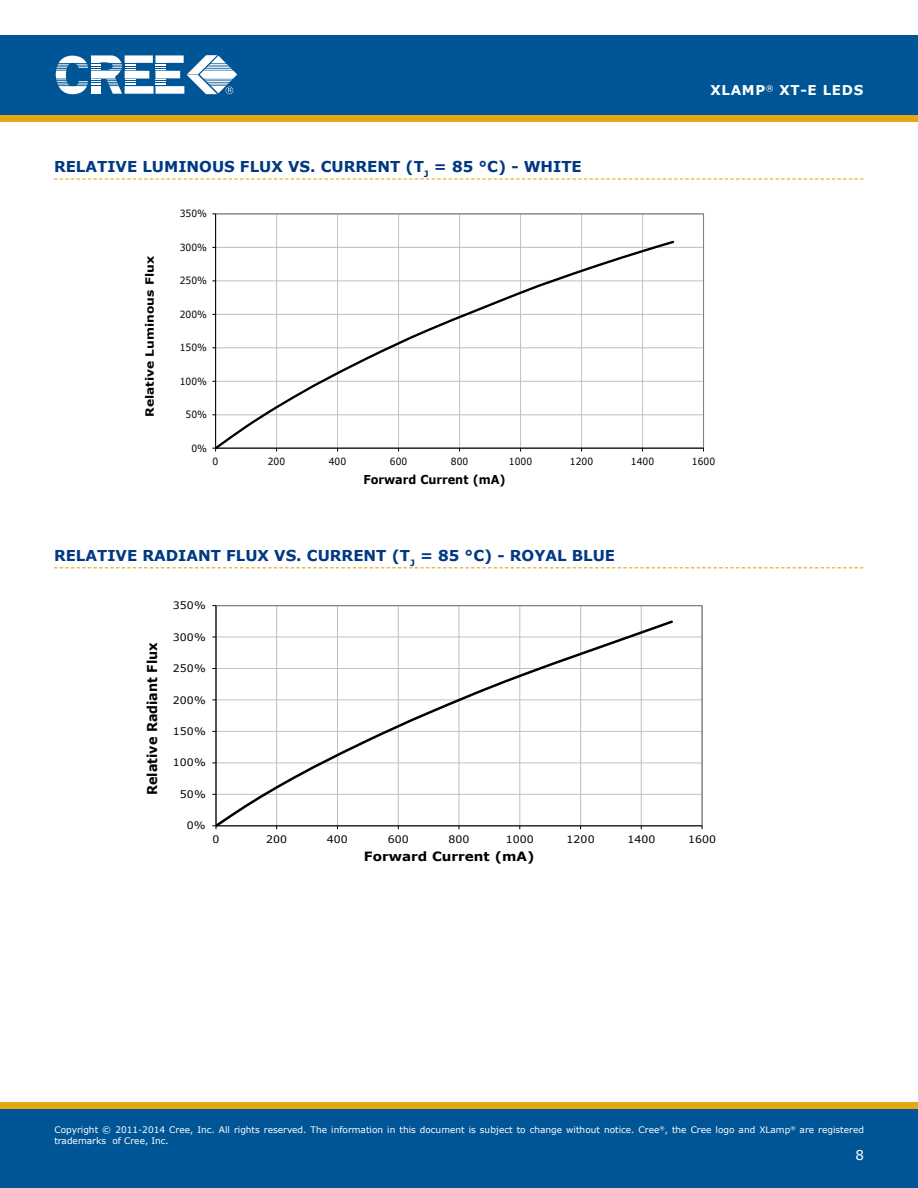
<style>
.page{position:relative;width:918px;height:1188px;background:#fff}
.page>*{position:absolute;margin:0;border:0;box-sizing:border-box;transform-origin:0 0}
.t1{font:700 15px "Verdana";color:#003882}
.t2{font:700 13.5px "Verdana";color:#000;scale:.94 1}
.t3{font:700 13.5px "Verdana";letter-spacing:.05em;color:#fffffe}
.t4{font:13.5px "Verdana";color:#fff}
.t5{font:700 12.75px "Verdana";color:#000;scale:1.06 1}
.t6{font:700 12.3px "Verdana";color:#000;scale:.92 1}
.t7{font:700 11.4px "Verdana";color:#000;scale:1.08 1}
.t8{font:10.35px "Verdana";letter-spacing:.005em;color:#000;scale:1.06 1}
.t9{font:9.9px "Verdana";letter-spacing:.005em;color:#000;scale:.92 1}
.t10{font:9px/10.8px "Verdana";color:#fff}
</style>
<div class="page">
<div style="left:0;top:115px;width:918px;height:7px;background:#e7a614"></div>
<div style="left:0;top:35px;width:918px;height:80px;background:#005596"></div>
<svg style="left:56px;top:55px;width:181px;height:39px"></svg>
<div style="left:0;top:1108px;width:918px;height:80px;background:#005596"></div>
<div style="left:0;top:1102px;width:918px;height:6px;background:#e7a614"></div>
<svg style="left:54px;top:178px;width:810px;height:2px"></svg>
<svg style="left:54px;top:567px;width:810px;height:1px"></svg>
<hr style="left:216px;top:415px;width:488px;height:1px;background:#c0c0c0">
<hr style="left:216px;top:381px;width:488px;height:1px;background:#c0c0c0">
<hr style="left:216px;top:348px;width:488px;height:1px;background:#c0c0c0">
<hr style="left:216px;top:314px;width:488px;height:1px;background:#c0c0c0">
<hr style="left:216px;top:281px;width:488px;height:1px;background:#c0c0c0">
<hr style="left:216px;top:247px;width:488px;height:1px;background:#c0c0c0">
<hr style="left:276px;top:214px;width:1px;height:234px;background:#c0c0c0">
<hr style="left:337px;top:214px;width:1px;height:234px;background:#c0c0c0">
<hr style="left:398px;top:214px;width:1px;height:234px;background:#c0c0c0">
<hr style="left:459px;top:214px;width:1px;height:234px;background:#c0c0c0">
<hr style="left:520px;top:214px;width:1px;height:234px;background:#c0c0c0">
<hr style="left:581px;top:214px;width:1px;height:234px;background:#c0c0c0">
<hr style="left:642px;top:214px;width:1px;height:234px;background:#c0c0c0">
<hr style="left:215px;top:214px;width:1px;height:234px;background:#000">
<hr style="left:216px;top:448px;width:488px;height:1px;background:#000">
<svg style="left:216px;top:239px;width:460px;height:210px"></svg>
<hr style="left:216px;top:794px;width:486px;height:1px;background:#c0c0c0">
<hr style="left:216px;top:763px;width:486px;height:1px;background:#c0c0c0">
<hr style="left:216px;top:731px;width:486px;height:1px;background:#c0c0c0">
<hr style="left:216px;top:700px;width:486px;height:1px;background:#c0c0c0">
<hr style="left:216px;top:668px;width:486px;height:1px;background:#c0c0c0">
<hr style="left:216px;top:637px;width:486px;height:1px;background:#c0c0c0">
<hr style="left:276px;top:606px;width:1px;height:220px;background:#c0c0c0">
<hr style="left:337px;top:606px;width:1px;height:220px;background:#c0c0c0">
<hr style="left:398px;top:606px;width:1px;height:220px;background:#c0c0c0">
<hr style="left:459px;top:606px;width:1px;height:220px;background:#c0c0c0">
<hr style="left:520px;top:606px;width:1px;height:220px;background:#c0c0c0">
<hr style="left:580px;top:606px;width:1px;height:220px;background:#c0c0c0">
<hr style="left:641px;top:606px;width:1px;height:220px;background:#c0c0c0">
<hr style="left:216px;top:606px;width:1px;height:220px;background:#000">
<hr style="left:216px;top:826px;width:486px;height:1px;background:#000">
<svg style="left:216px;top:619px;width:459px;height:208px"></svg>
<h1 class="t1" style="left:54px;top:156px;width:529px">RELATIVE LUMINOUS FLUX VS. CURRENT (T<sub>J</sub> = 85 °C) - WHITE</h1>
<p class="t9" style="left:180px;top:207px;width:31px">350%</p>
<p class="t7" style="left:142px;top:417px;width:151px;rotate:-90deg">Relative Luminous Flux</p>
<p class="t9" style="left:180px;top:241px;width:31px">300%</p>
<p class="t9" style="left:180px;top:274px;width:31px">250%</p>
<p class="t9" style="left:180px;top:308px;width:31px">200%</p>
<p class="t9" style="left:180px;top:341px;width:31px">150%</p>
<p class="t9" style="left:180px;top:375px;width:31px">100%</p>
<p class="t9" style="left:185px;top:408px;width:25px">50%</p>
<p class="t9" style="left:191px;top:442px;width:19px">0%</p>
<h2 class="t3" style="left:710px;top:81px;width:154px">XLAMP<sup>®</sup> XT-E LEDS</h2>
<p class="t9" style="left:213px;top:455px;width:8px">0</p>
<p class="t9" style="left:268px;top:455px;width:21px">200</p>
<p class="t9" style="left:329px;top:455px;width:21px">400</p>
<p class="t9" style="left:390px;top:455px;width:21px">600</p>
<p class="t9" style="left:451px;top:455px;width:21px">800</p>
<p class="t9" style="left:509px;top:455px;width:27px">1000</p>
<p class="t9" style="left:570px;top:455px;width:27px">1200</p>
<p class="t9" style="left:631px;top:455px;width:27px">1400</p>
<p class="t9" style="left:692px;top:455px;width:27px">1600</p>
<h3 class="t6" style="left:363px;top:472px;width:156px">Forward Current (mA)</h3>
<h1 class="t1" style="left:54px;top:545px;width:563px">RELATIVE RADIANT FLUX VS. CURRENT (T<sub>J</sub> = 85 °C) - ROYAL BLUE</h1>
<h2 class="t2" style="left:144px;top:795px;width:164px;rotate:-90deg">Relative Radiant Flux</h2>
<p class="t8" style="left:173px;top:599px;width:33px">350%</p>
<p class="t8" style="left:173px;top:630px;width:33px">300%</p>
<p class="t8" style="left:173px;top:662px;width:33px">250%</p>
<p class="t8" style="left:173px;top:693px;width:33px">200%</p>
<p class="t8" style="left:173px;top:725px;width:33px">150%</p>
<p class="t8" style="left:173px;top:756px;width:33px">100%</p>
<p class="t8" style="left:180px;top:788px;width:26px">50%</p>
<p class="t8" style="left:187px;top:819px;width:19px">0%</p>
<p class="t8" style="left:212px;top:833px;width:8px">0</p>
<p class="t8" style="left:266px;top:833px;width:21px">200</p>
<p class="t8" style="left:327px;top:833px;width:21px">400</p>
<p class="t8" style="left:388px;top:833px;width:21px">600</p>
<p class="t8" style="left:448px;top:833px;width:21px">800</p>
<p class="t8" style="left:506px;top:833px;width:28px">1000</p>
<p class="t8" style="left:567px;top:833px;width:28px">1200</p>
<p class="t8" style="left:627px;top:833px;width:28px">1400</p>
<p class="t8" style="left:688px;top:833px;width:28px">1600</p>
<h3 class="t5" style="left:364px;top:848px;width:162px">Forward Current (mA)</h3>
<p class="t10" style="left:54px;top:1124px;width:811px">Copyright © 2011-2014 Cree, Inc. All rights reserved. The information in this document is subject to change without notice. Cree<sup>®</sup>, the Cree logo and XLamp<sup>®</sup> are registered trademarks of Cree, Inc.</p>
<p class="t10" style="left:54px;top:1126px;width:58px">of Cree, Inc.</p>
<h2 class="t4" style="left:855px;top:1146px;width:10px">8</h2>
</div>
